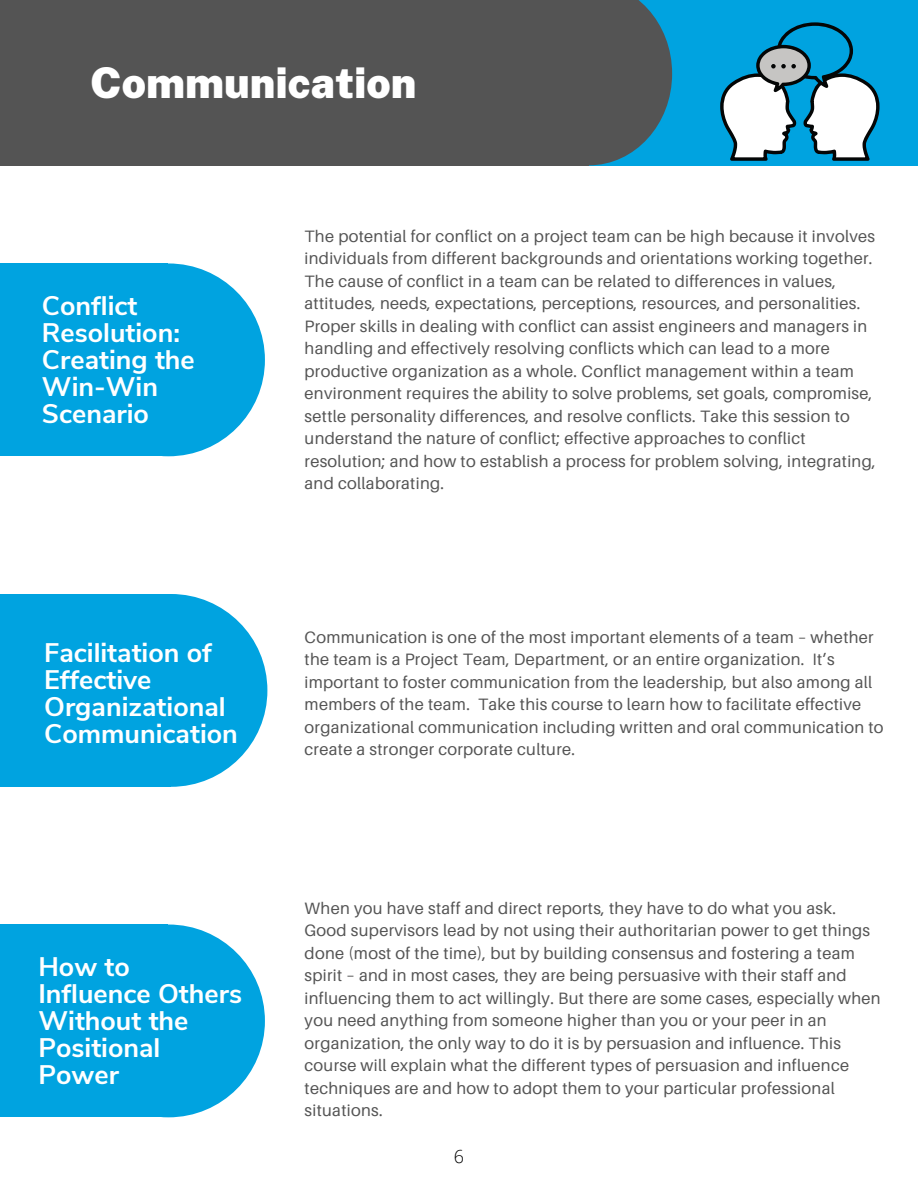
<style>
.page{position:relative;width:918px;height:1188px;background:#fff}
.page>*{position:absolute;margin:0;border:0;box-sizing:border-box;transform-origin:0 0}
.t1{font:900 42.3px "Public Sans";color:#fff}
.t2{font:700 26.85px/27px "Nunito Sans";color:#fff}
.t3{font:300 18px "Open Sans";color:#000}
.t4{font:16.5px/22.5px "Aileron";letter-spacing:.02em;color:#545454}
</style>
<div class="page">
<div style="left:0;top:263px;width:168px;height:193px;background:#00a3e0"></div>
<div style="left:72px;top:263px;width:193px;height:193px;background:#00a3e0;border-radius:50%"></div>
<div style="left:0;top:594px;width:171px;height:193px;background:#00a3e0"></div>
<div style="left:75px;top:594px;width:192px;height:193px;background:#00a3e0;border-radius:50%"></div>
<div style="left:0;top:925px;width:168px;height:192px;background:#00a3e0"></div>
<div style="left:72px;top:925px;width:193px;height:192px;background:#00a3e0;border-radius:50%"></div>
<div style="left:589px;top:0;width:329px;height:165px;background:#00a3e0"></div>
<div style="left:0;top:0;width:589px;height:166px;background:#545454"></div>
<svg style="left:589px;top:0;width:83px;height:165px"></svg>
<svg style="left:720px;top:22px;width:160px;height:139px"></svg>
<h1 class="t1" style="left:90px;top:58px;width:328px">Communication</h1>
<h2 class="t2" style="left:42px;top:292px;width:154px">Conflict<br>Resolution:<br>Creating the<br>Win-Win<br>Scenario</h2>
<h2 class="t2" style="left:44px;top:640px;width:195px">Facilitation of<br>Effective<br>Organizational<br>Communication</h2>
<h2 class="t2" style="left:38px;top:954px;width:205px">How to<br>Influence Others<br>Without the<br>Positional<br>Power</h2>
<p class="t4" style="left:305px;top:224px;width:573px">The potential for conflict on a project team can be high because it involves individuals from different backgrounds and orientations working together.<br>The cause of conflict in a team can be related to differences in values, attitudes, needs, expectations, perceptions, resources, and personalities.<br>Proper skills in dealing with conflict can assist engineers and managers in handling and effectively resolving conflicts which can lead to a more productive organization as a whole. Conflict management within a team environment requires the ability to solve problems, set goals, compromise, settle personality differences, and resolve conflicts. Take this session to understand the nature of conflict; effective approaches to conflict resolution; and how to establish a process for problem solving, integrating, and collaborating.</p>
<p class="t4" style="left:305px;top:626px;width:581px">Communication is one of the most important elements of a team – whether the team is a Project Team, Department, or an entire organization. It’s important to foster communication from the leadership, but also among all members of the team. Take this course to learn how to facilitate effective organizational communication including written and oral communication to create a stronger corporate culture.</p>
<p class="t4" style="left:305px;top:897px;width:578px">When you have staff and direct reports, they have to do what you ask.<br>Good supervisors lead by not using their authoritarian power to get things done (most of the time), but by building consensus and fostering a team spirit – and in most cases, they are being persuasive with their staff and influencing them to act willingly. But there are some cases, especially when you need anything from someone higher than you or your peer in an organization, the only way to do it is by persuasion and influence. This course will explain what the different types of persuasion and influence techniques are and how to adopt them to your particular professional situations.</p>
<p class="t3" style="left:454px;top:1144px;width:12px">6</p>
</div>
